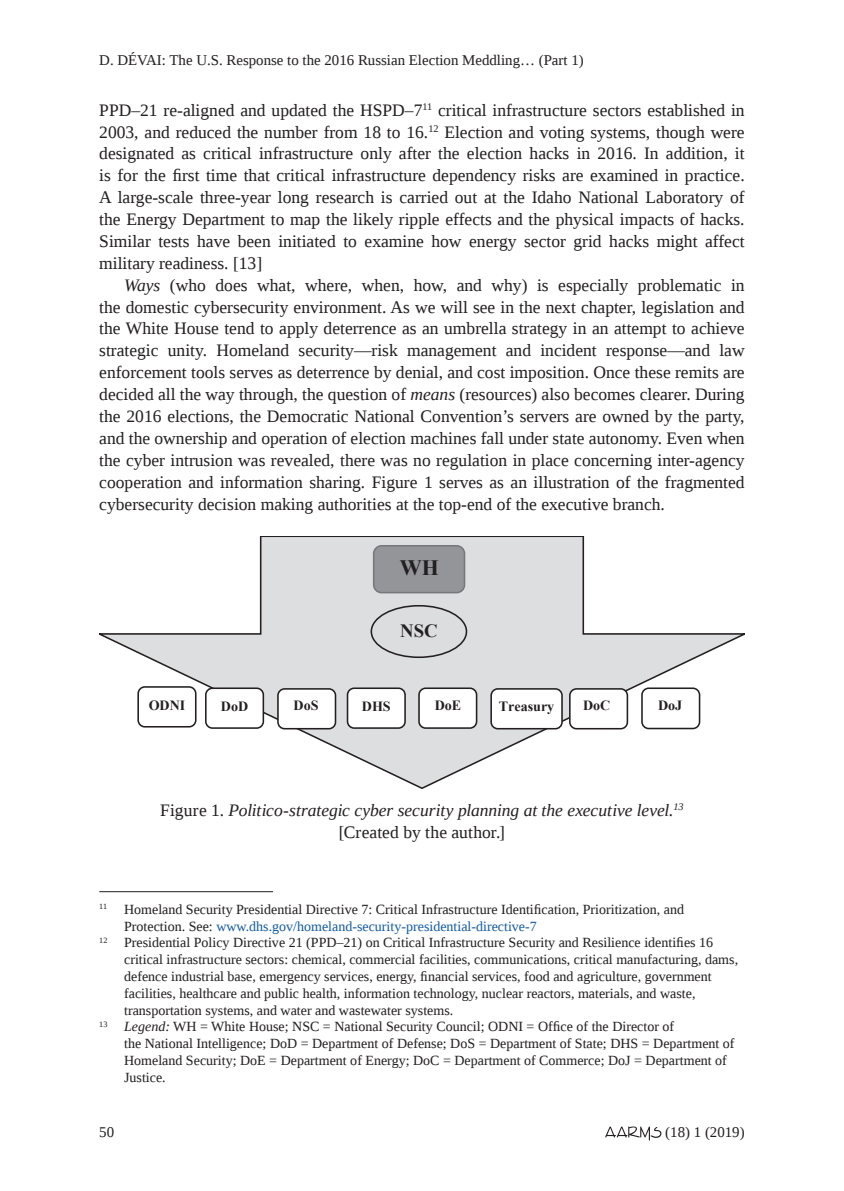
<style>
.page{position:relative;width:844px;height:1191px;background:#fff}
.page>*{position:absolute;margin:0;border:0;box-sizing:border-box;transform-origin:0 0}
.t1{font:700 21.88px "Times New Roman";color:#231f20}
.t2{font:700 18.72px "Times New Roman";color:#231f20}
._3_1_Kenyérszöveg{font:17.5px/21.9px "Liberation Serif";color:#231f20;text-align:justify}
._6_Képaláírás{font:italic 17.5px/21.9px "Liberation Serif";letter-spacing:-.005em;color:#231f20;text-align:center}
.t3{font:14.88px "Liberation Serif";color:#231f20}
._8_Lábjegyzet{font:14px/16.8px "Liberation Serif";color:#231f20}
.t4{font:700 14px "Times New Roman";color:#231f20}
.s1{font-style:italic}
.s2{font-style:normal}
.s3{color:#175d9e}
</style>
<div class="page">
<svg style="left:605px;top:1126px;width:56px;height:14px"></svg>
<svg style="left:99px;top:536px;width:645px;height:252px"></svg>
<div style="left:373px;top:546px;width:91px;height:46px;background:#939598;border-radius:8px"></div>
<div style="left:373px;top:545px;width:92px;height:48px;border:2px solid #76787b;border-radius:8px"></div>
<div style="left:371px;top:606px;width:95px;height:51px;background:#dcdddf;border-radius:50%"></div>
<div style="left:370px;top:605px;width:97px;height:53px;border:2px solid #231f20;border-radius:50%"></div>
<div style="left:206px;top:688px;width:57px;height:40px;background:#fff;border-radius:7px"></div>
<div style="left:205px;top:687px;width:59px;height:42px;border:2px solid #231f20;border-radius:7px"></div>
<div style="left:347px;top:688px;width:58px;height:40px;background:#fff;border-radius:7px"></div>
<div style="left:346px;top:687px;width:60px;height:42px;border:2px solid #231f20;border-radius:7px"></div>
<div style="left:278px;top:689px;width:57px;height:39px;background:#fff;border-radius:7px"></div>
<div style="left:277px;top:688px;width:59px;height:41px;border:2px solid #231f20;border-radius:7px"></div>
<div style="left:641px;top:688px;width:58px;height:40px;background:#fff;border-radius:7px"></div>
<div style="left:641px;top:687px;width:59px;height:42px;border:2px solid #231f20;border-radius:7px"></div>
<div style="left:569px;top:689px;width:58px;height:39px;background:#fff;border-radius:7px"></div>
<div style="left:569px;top:688px;width:59px;height:41px;border:2px solid #231f20;border-radius:7px"></div>
<div style="left:419px;top:688px;width:57px;height:40px;background:#fff;border-radius:7px"></div>
<div style="left:418px;top:687px;width:59px;height:42px;border:2px solid #231f20;border-radius:7px"></div>
<div style="left:491px;top:689px;width:71px;height:39px;background:#fff;border-radius:7px"></div>
<div style="left:490px;top:688px;width:72px;height:41px;border:2px solid #231f20;border-radius:7px"></div>
<div style="left:138px;top:687px;width:58px;height:40px;background:#fff;border-radius:7px"></div>
<div style="left:137px;top:686px;width:59px;height:41px;border:2px solid #231f20;border-radius:7px"></div>
<hr style="left:99px;top:891px;width:174px;height:1px;background:#231f20">
<p class="t3" style="left:99px;top:50px;width:486px">D. DÉVAI: The U.S. Response to the 2016 Russian Election Meddling… (Part 1)</p>
<p class="_3_1_Kenyérszöveg" style="left:99px;top:99px;width:646px">PPD–21 re-aligned and updated the HSPD–7<sup>11</sup> critical infrastructure sectors established in 2003, and reduced the number from 18 to 16.<sup>12</sup> Election and voting systems, though were designated as critical infrastructure only after the election hacks in 2016. In addition, it is for the first time that critical infrastructure dependency risks are examined in practice.<br>A large-scale three-year long research is carried out at the Idaho National Laboratory of the Energy Department to map the likely ripple effects and the physical impacts of hacks.<br>Similar tests have been initiated to examine how energy sector grid hacks might affect military readiness. [13]</p>
<p class="_3_1_Kenyérszöveg" style="left:99px;top:274px;width:646px;text-indent:25px"><span class="s1">Ways</span> (who does what, where, when, how, and why) is especially problematic in the domestic cybersecurity environment. As we will see in the next chapter, legislation and the White House tend to apply deterrence as an umbrella strategy in an attempt to achieve strategic unity. Homeland security—risk management and incident response—and law enforcement tools serves as deterrence by denial, and cost imposition. Once these remits are decided all the way through, the question of <span class="s1">means</span> (resources) also becomes clearer. During the 2016 elections, the Democratic National Convention’s servers are owned by the party, and the ownership and operation of election machines fall under state autonomy. Even when the cyber intrusion was revealed, there was no regulation in place concerning inter-agency cooperation and information sharing. Figure 1 serves as an illustration of the fragmented cybersecurity decision making authorities at the top-end of the executive branch.</p>
<p class="t1" style="left:399px;top:552px;width:40px">WH</p>
<p class="t2" style="left:400px;top:617px;width:39px">NSC</p>
<p class="t4" style="left:149px;top:695px;width:38px">ODNI</p>
<p class="t4" style="left:221px;top:696px;width:29px">DoD</p>
<p class="t4" style="left:293px;top:695px;width:26px">DoS</p>
<p class="t4" style="left:362px;top:696px;width:30px">DHS</p>
<p class="t4" style="left:434px;top:695px;width:28px">DoE</p>
<p class="t4" style="left:499px;top:696px;width:57px">Treasury</p>
<p class="t4" style="left:583px;top:695px;width:29px">DoC</p>
<p class="t4" style="left:658px;top:695px;width:26px">DoJ</p>
<p class="_6_Képaláírás" style="left:160px;top:799px;width:524px"><span class="s2">Figure 1.</span> Politico-strategic cyber security planning at the executive level.<sup>13 </sup><span class="s2">[Created by the author.]</span></p>
<p class="_8_Lábjegyzet" style="left:124px;top:900px;width:561px;text-indent:-25px"><sup>11</sup> Homeland Security Presidential Directive 7: Critical Infrastructure Identification, Prioritization, and<br>Protection. See: <span class="s3">www.dhs.gov/homeland-security-presidential-directive-7</span></p>
<p class="_8_Lábjegyzet" style="left:124px;top:934px;width:615px;text-indent:-25px"><sup>12</sup> Presidential Policy Directive 21 (PPD–21) on Critical Infrastructure Security and Resilience identifies 16 critical infrastructure sectors: chemical, commercial facilities, communications, critical manufacturing, dams, defence industrial base, emergency services, energy, financial services, food and agriculture, government facilities, healthcare and public health, information technology, nuclear reactors, materials, and waste, transportation systems, and water and wastewater systems.</p>
<p class="_8_Lábjegyzet" style="left:124px;top:1018px;width:612px;text-indent:-25px"><sup>13</sup> <span class="s1">Legend:</span> WH = White House; NSC = National Security Council; ODNI = Office of the Director of<br>the National Intelligence; DoD = Department of Defense; DoS = Department of State; DHS = Department of Homeland Security; DoE = Department of Energy; DoC = Department of Commerce; DoJ = Department of Justice.</p>
<p class="t3" style="left:99px;top:1122px;width:16px">50</p>
<p class="t3" style="left:665px;top:1122px;width:81px">(18) 1 (2019)</p>
</div>
